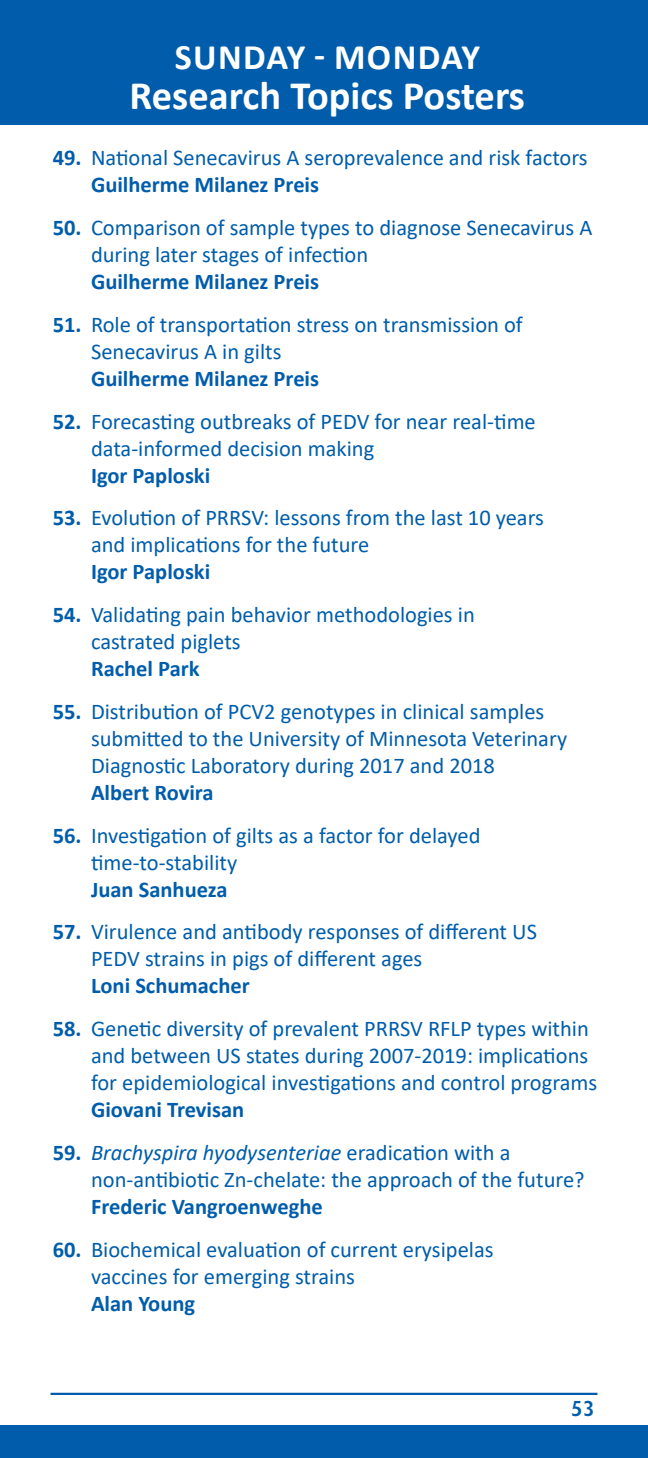
<style>
.page{position:relative;width:648px;height:1458px;background:#fff}
.page>*{position:absolute;margin:0;border:0;box-sizing:border-box;transform-origin:0 0}
.Left_Heading{font:700 40.5px "Calibri";color:#fff}
.Left_Heading-2{font:700 36px "Calibri";letter-spacing:.04em;color:#fff}
.Schedule_2{font:22.5px/27px "Calibri";color:#015dab}
.Schedule_2-2{font:700 22.5px "Calibri";color:#015dab}
.t1{font:600 22.5px "Hypatia Sans Pro";color:#015dab}
.s1{font-weight:700}
.s2{font-style:italic}
</style>
<div class="page">
<div style="left:0;top:1425px;width:648px;height:33px;background:#015dab"></div>
<div style="left:0;top:0;width:648px;height:125px;background:#015dab"></div>
<hr style="left:51px;top:1393px;width:546px;height:2px;background:#015dab">
<p class="Left_Heading-2" style="left:175px;top:31px;width:307px">SUNDAY - MONDAY</p>
<p class="Left_Heading" style="left:130px;top:67px;width:397px">Research Topics Posters</p>
<p class="Schedule_2" style="left:53px;top:144px;width:537px"><span class="s1">49.</span> National Senecavirus A seroprevalence and risk factors</p>
<p class="Schedule_2-2" style="left:91px;top:169px;width:230px">Guilherme Milanez Preis</p>
<p class="Schedule_2" style="left:91px;top:214px;width:503px;text-indent:-38px"><span class="s1">50.</span> Comparison of sample types to diagnose Senecavirus A during later stages of infection</p>
<p class="Schedule_2-2" style="left:91px;top:266px;width:230px">Guilherme Milanez Preis</p>
<p class="Schedule_2" style="left:91px;top:310px;width:433px;text-indent:-38px"><span class="s1">51.</span> Role of transportation stress on transmission of<br>Senecavirus A in gilts</p>
<p class="Schedule_2-2" style="left:91px;top:362px;width:230px">Guilherme Milanez Preis</p>
<p class="Schedule_2" style="left:91px;top:407px;width:446px;text-indent:-38px"><span class="s1">52.</span> Forecasting outbreaks of PEDV for near real-time data-informed decision making<br><span class="s1">Igor Paploski</span></p>
<p class="Schedule_2" style="left:91px;top:504px;width:454px;text-indent:-38px"><span class="s1">53.</span> Evolution of PRRSV: lessons from the last 10 years and implications for the future<br><span class="s1">Igor Paploski</span></p>
<p class="Schedule_2" style="left:91px;top:601px;width:385px;text-indent:-38px"><span class="s1">54.</span> Validating pain behavior methodologies in castrated piglets</p>
<p class="Schedule_2-2" style="left:91px;top:653px;width:110px">Rachel Park</p>
<p class="Schedule_2" style="left:91px;top:697px;width:478px;text-indent:-38px"><span class="s1">55.</span> Distribution of PCV2 genotypes in clinical samples submitted to the University of Minnesota Veterinary<br>Diagnostic Laboratory during 2017 and 2018</p>
<p class="Schedule_2-2" style="left:91px;top:776px;width:124px">Albert Rovira</p>
<p class="Schedule_2" style="left:91px;top:821px;width:391px;text-indent:-38px"><span class="s1">56.</span> Investigation of gilts as a factor for delayed time-to-stability</p>
<p class="Schedule_2-2" style="left:91px;top:873px;width:138px">Juan Sanhueza</p>
<p class="Schedule_2" style="left:91px;top:918px;width:448px;text-indent:-38px"><span class="s1">57.</span> Virulence and antibody responses of different US<br>PEDV strains in pigs of different ages</p>
<p class="Schedule_2-2" style="left:91px;top:970px;width:160px">Loni Schumacher</p>
<p class="Schedule_2" style="left:91px;top:1015px;width:508px;text-indent:-38px"><span class="s1">58.</span> Genetic diversity of prevalent PRRSV RFLP types within and between US states during 2007-2019: implications for epidemiological investigations and control programs</p>
<p class="Schedule_2-2" style="left:91px;top:1094px;width:155px">Giovani Trevisan</p>
<p class="Schedule_2" style="left:91px;top:1138px;width:495px;text-indent:-38px"><span class="s1">59.</span> <span class="s2">Brachyspira hyodysenteriae</span> eradication with a non-antibiotic Zn-chelate: the approach of the future?</p>
<p class="Schedule_2-2" style="left:91px;top:1190px;width:233px">Frederic Vangroenweghe</p>
<p class="Schedule_2" style="left:91px;top:1235px;width:404px;text-indent:-38px"><span class="s1">60.</span> Biochemical evaluation of current erysipelas vaccines for emerging strains</p>
<p class="Schedule_2-2" style="left:91px;top:1287px;width:106px">Alan Young</p>
<p class="t1" style="left:571px;top:1393px;width:26px">53</p>
</div>
